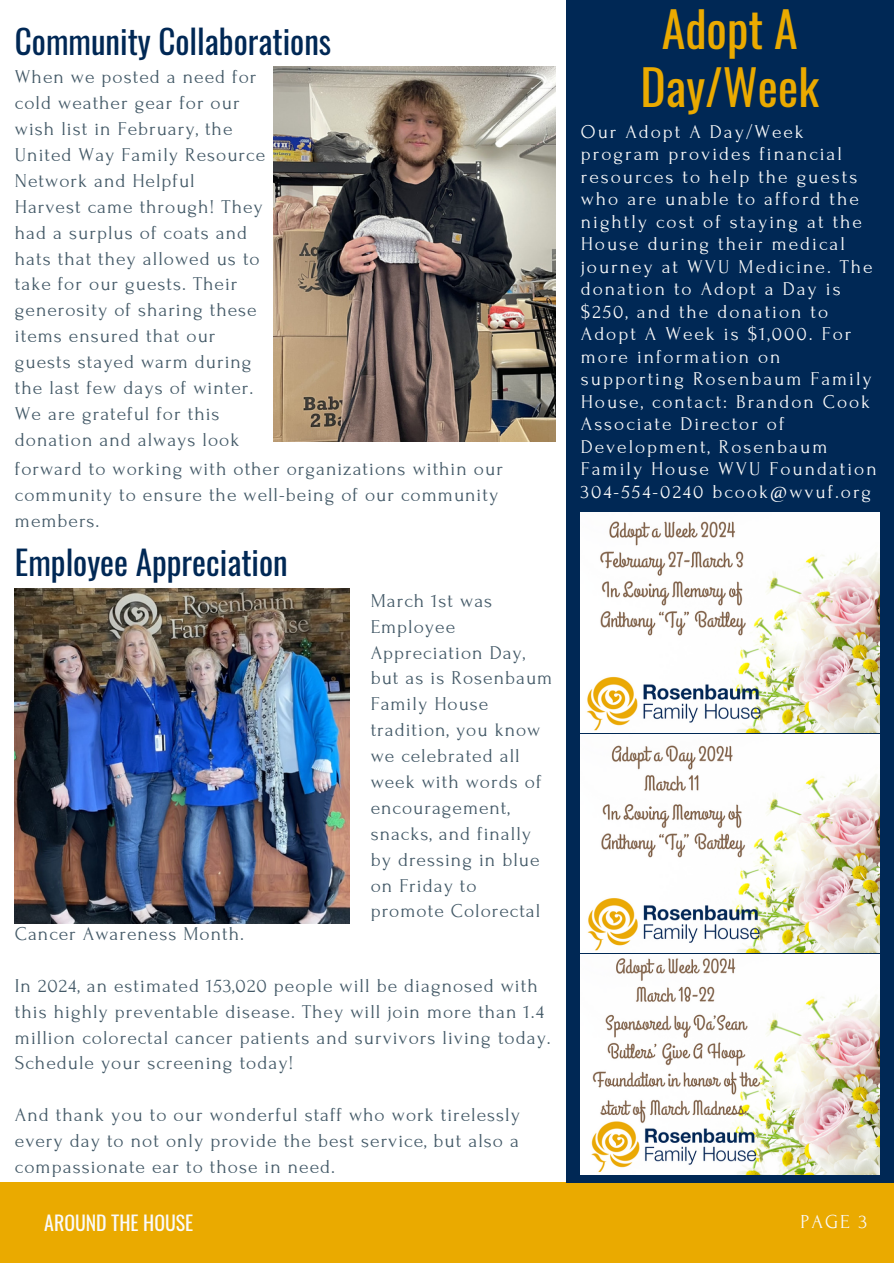
<style>
.page{position:relative;width:894px;height:1264px;background:#fff}
.page>*{position:absolute;margin:0;border:0;box-sizing:border-box;transform-origin:0 0}
.t1{font:48px/57.3px "Oswald";color:#eaaa00;text-align:center}
.t2{font:33.15px "Oswald";color:#002855}
.t3{font:19.8px "Oswald";color:#fafafa}
.t4{font:19.8px "Forum";color:#fafafa}
.t5{font:19.5px/25.8px "Forum";letter-spacing:.05em;color:#435967}
.t6{font:19.5px/22.5px "Forum";letter-spacing:.1em;color:#fafafa}
</style>
<div class="page">
<div style="left:0;top:1182px;width:893px;height:81px;background:#eaaa00"></div>
<div style="left:566px;top:0;width:327px;height:1181px;background:#002855"></div>
<img style="left:580px;top:512px;width:299px;height:220px">
<img style="left:580px;top:734px;width:299px;height:218px">
<img style="left:580px;top:954px;width:299px;height:220px">
<img style="left:274px;top:67px;width:281px;height:375px">
<img style="left:15px;top:588px;width:334px;height:335px">
<p class="t2" style="left:15px;top:15px;width:318px">Community Collaborations</p>
<p class="t5" style="left:15px;top:64px;width:252px">When we posted a need for cold weather gear for our wish list in February, the<br>United Way Family Resource<br>Network and Helpful<br>Harvest came through! They had a surplus of coats and hats that they allowed us to take for our guests. Their generosity of sharing these items ensured that our guests stayed warm during the last few days of winter.<br>We are grateful for this donation and always look</p>
<h1 class="t5" style="left:15px;top:456px;width:489px">forward to working with other organizations within our community to ensure the well-being of our community members.</h1>
<p class="t2" style="left:15px;top:536px;width:274px">Employee Appreciation</p>
<p class="t5" style="left:370px;top:588px;width:183px">March 1st was<br>Employee<br>Appreciation Day, but as is Rosenbaum<br>Family House tradition, you know we celebrated all week with words of encouragement, snacks, and finally by dressing in blue on Friday to promote Colorectal</p>
<p class="t5" style="left:15px;top:921px;width:230px">Cancer Awareness Month.</p>
<h3 class="t5" style="left:15px;top:972px;width:537px">In 2024, an estimated 153,020 people will be diagnosed with this highly preventable disease. They will join more than 1.4 million colorectal cancer patients and survivors living today.<br>Schedule your screening today!</h3>
<h3 class="t5" style="left:15px;top:1102px;width:506px;text-align:justify">And thank you to our wonderful staff who work tirelessly every day to not only provide the best service, but also a compassionate ear to those in need.</h3>
<h2 class="t1" style="left:640px;top:-1px;width:180px">Adopt A<br>Day/Week</h2>
<p class="t6" style="left:580px;top:120px;width:297px">Our Adopt A Day/Week program provides financial resources to help the guests who are unable to afford the nightly cost of staying at the<br>House during their medical journey at WVU Medicine. The donation to Adopt a Day is $250, and the donation to<br>Adopt A Week is $1,000. For more information on supporting Rosenbaum Family<br>House, contact: Brandon Cook<br>Associate Director of<br>Development, Rosenbaum<br>Family House WVU Foundation<br>304-554-0240 bcook@wvuf.org</p>
<p class="t3" style="left:44px;top:1206px;width:150px">AROUND THE HOUSE</p>
<p class="t4" style="left:800px;top:1210px;width:68px">PAGE 3</p>
</div>
